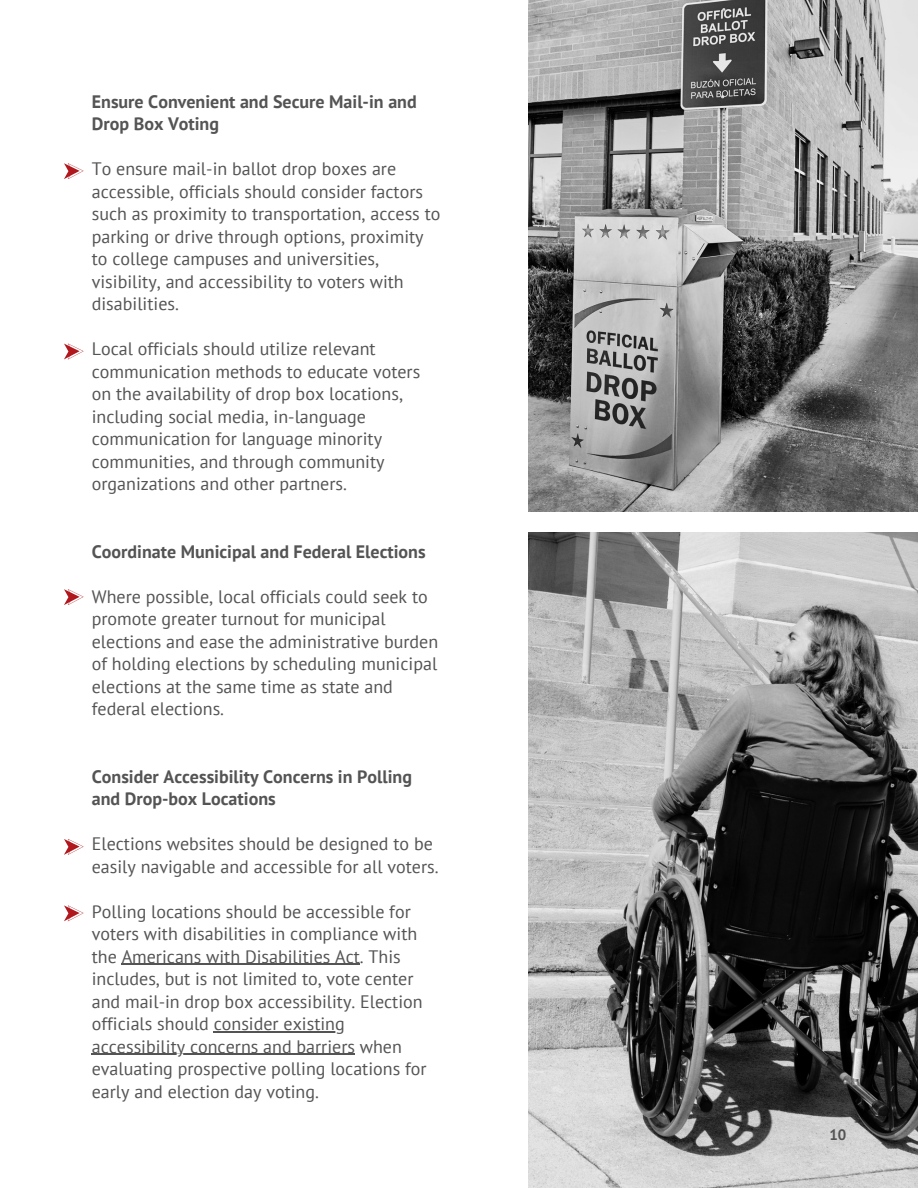
<style>
.page{position:relative;width:918px;height:1188px;background:#fff}
.page>*{position:absolute;margin:0;border:0;box-sizing:border-box;transform-origin:0 0}
.t1{font:18px/22.5px "PT Sans";color:#545454}
.t2{font:700 18px/22.5px "PT Sans";color:#545454}
.t3{font:700 15px "PT Sans";color:#545454}
</style>
<div class="page">
<img style="left:528px;top:0;width:390px;height:512px">
<img style="left:528px;top:532px;width:390px;height:656px">
<hr style="left:122px;top:964px;width:238px;height:1px;background:#545454">
<hr style="left:214px;top:1031px;width:131px;height:2px;background:#545454">
<hr style="left:92px;top:1054px;width:263px;height:1px;background:#545454">
<svg style="left:64px;top:589px;width:19px;height:16px"></svg>
<svg style="left:64px;top:163px;width:19px;height:16px"></svg>
<svg style="left:64px;top:344px;width:19px;height:15px"></svg>
<svg style="left:64px;top:839px;width:19px;height:16px"></svg>
<svg style="left:64px;top:905px;width:19px;height:16px"></svg>
<p class="t2" style="left:92px;top:90px;width:326px">Ensure Convenient and Secure Mail-in and<br>Drop Box Voting</p>
<p class="t1" style="left:92px;top:157px;width:350px">To ensure mail-in ballot drop boxes are accessible, officials should consider factors such as proximity to transportation, access to parking or drive through options, proximity to college campuses and universities, visibility, and accessibility to voters with disabilities.</p>
<p class="t1" style="left:92px;top:337px;width:330px">Local officials should utilize relevant communication methods to educate voters on the availability of drop box locations, including social media, in-language communication for language minority communities, and through community organizations and other partners.</p>
<p class="t2" style="left:92px;top:540px;width:335px">Coordinate Municipal and Federal Elections</p>
<p class="t1" style="left:92px;top:585px;width:348px">Where possible, local officials could seek to promote greater turnout for municipal elections and ease the administrative burden of holding elections by scheduling municipal elections at the same time as state and federal elections.</p>
<p class="t2" style="left:92px;top:765px;width:322px">Consider Accessibility Concerns in Polling and Drop-box Locations</p>
<p class="t1" style="left:92px;top:832px;width:348px">Elections websites should be designed to be easily navigable and accessible for all voters.</p>
<p class="t1" style="left:92px;top:900px;width:336px">Polling locations should be accessible for voters with disabilities in compliance with the Americans with Disabilities Act. This includes, but is not limited to, vote center and mail-in drop box accessibility. Election officials should consider existing accessibility concerns and barriers when evaluating prospective polling locations for early and election day voting.</p>
<p class="t3" style="left:829px;top:1125px;width:19px">10</p>
</div>
